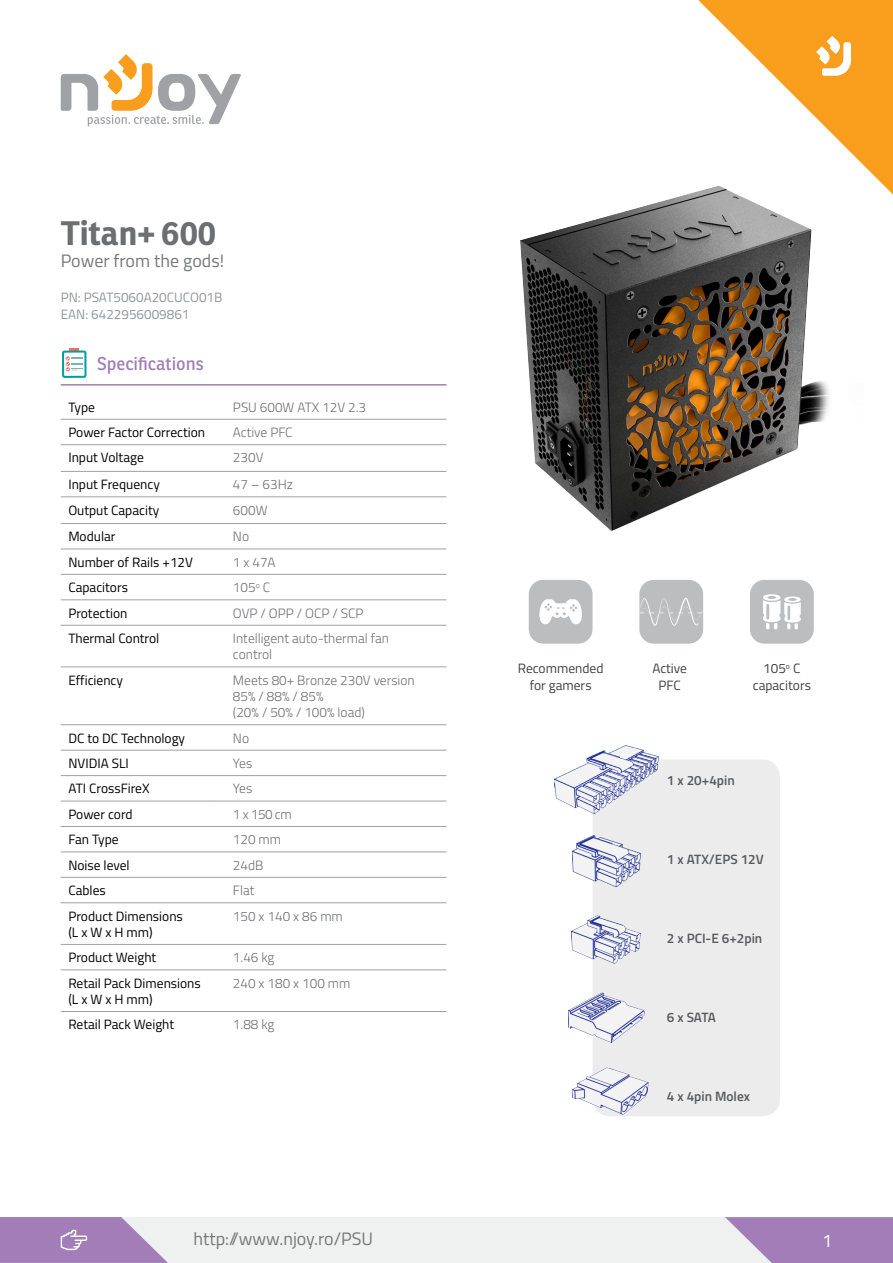
<style>
.page{position:relative;width:893px;height:1263px;background:#fff}
.page>*{position:absolute;margin:0;border:0;box-sizing:border-box;transform-origin:0 0}
.t1{font:700 33px "Ronnia";color:#6d6e71}
.t2{font:18px "Titillium";color:#777878}
.t3{font:18px "Ronnia";color:#a27db8}
.t4{font:18px "Titillium";color:#fff}
.t5{font:13.5px/16.2px "Titillium";color:#000}
.t6{font:300 13.5px/16.2px "Titillium";color:#6d6e71}
.t7{font:600 13.5px "Titillium";color:#58595b}
.t8{font:13.5px/16.5px "Titillium";color:#414042;text-align:center}
.t9{font:13.5px/17px "Titillium";color:#939598}
</style>
<div class="page">
<div style="left:0;top:1217px;width:893px;height:46px;background:#eff0f0"></div>
<svg style="left:725px;top:1217px;width:168px;height:46px;background:#ac8dbf"></svg>
<svg style="left:0;top:1217px;width:168px;height:46px;background:#ae8fc1"></svg>
<div style="left:593px;top:759px;width:187px;height:357px;background:#ececed;border-radius:18px"></div>
<img style="left:520px;top:191px;width:309px;height:340px">
<svg style="left:698px;top:0;width:195px;height:194px"></svg>
<svg style="left:61px;top:54px;width:180px;height:72px"></svg>
<hr style="left:61px;top:384px;width:385px;height:2px;background:#a27db8">
<hr style="left:61px;top:419px;width:155px;height:1px;background:#9fa1a4">
<hr style="left:216px;top:419px;width:230px;height:1px;background:#9fa1a4">
<hr style="left:61px;top:444px;width:155px;height:1px;background:#9fa1a4">
<hr style="left:216px;top:444px;width:230px;height:1px;background:#9fa1a4">
<hr style="left:61px;top:471px;width:155px;height:1px;background:#9fa1a4">
<hr style="left:216px;top:471px;width:230px;height:1px;background:#9fa1a4">
<hr style="left:61px;top:496px;width:155px;height:1px;background:#9fa1a4">
<hr style="left:216px;top:496px;width:230px;height:1px;background:#9fa1a4">
<hr style="left:61px;top:523px;width:155px;height:1px;background:#9fa1a4">
<hr style="left:216px;top:523px;width:230px;height:1px;background:#9fa1a4">
<hr style="left:61px;top:625px;width:155px;height:1px;background:#9fa1a4">
<hr style="left:216px;top:625px;width:230px;height:1px;background:#9fa1a4">
<hr style="left:61px;top:666px;width:155px;height:1px;background:#9fa1a4">
<hr style="left:216px;top:666px;width:230px;height:1px;background:#9fa1a4">
<hr style="left:61px;top:549px;width:155px;height:1px;background:#9fa1a4">
<hr style="left:216px;top:549px;width:230px;height:1px;background:#9fa1a4">
<hr style="left:61px;top:574px;width:155px;height:1px;background:#9fa1a4">
<hr style="left:216px;top:574px;width:230px;height:1px;background:#9fa1a4">
<hr style="left:61px;top:599px;width:155px;height:1px;background:#9fa1a4">
<hr style="left:216px;top:599px;width:230px;height:1px;background:#9fa1a4">
<hr style="left:61px;top:775px;width:155px;height:1px;background:#9fa1a4">
<hr style="left:216px;top:775px;width:230px;height:1px;background:#9fa1a4">
<hr style="left:61px;top:801px;width:155px;height:1px;background:#9fa1a4">
<hr style="left:216px;top:801px;width:230px;height:1px;background:#9fa1a4">
<hr style="left:61px;top:826px;width:155px;height:1px;background:#9fa1a4">
<hr style="left:216px;top:826px;width:230px;height:1px;background:#9fa1a4">
<hr style="left:61px;top:851px;width:155px;height:1px;background:#9fa1a4">
<hr style="left:216px;top:851px;width:230px;height:1px;background:#9fa1a4">
<hr style="left:61px;top:877px;width:155px;height:1px;background:#9fa1a4">
<hr style="left:216px;top:877px;width:230px;height:1px;background:#9fa1a4">
<hr style="left:61px;top:902px;width:155px;height:1px;background:#9fa1a4">
<hr style="left:216px;top:902px;width:230px;height:1px;background:#9fa1a4">
<hr style="left:61px;top:944px;width:155px;height:1px;background:#9fa1a4">
<hr style="left:216px;top:944px;width:230px;height:1px;background:#9fa1a4">
<hr style="left:61px;top:724px;width:155px;height:1px;background:#9fa1a4">
<hr style="left:216px;top:724px;width:230px;height:1px;background:#9fa1a4">
<hr style="left:61px;top:750px;width:155px;height:1px;background:#9fa1a4">
<hr style="left:216px;top:750px;width:230px;height:1px;background:#9fa1a4">
<hr style="left:61px;top:1011px;width:155px;height:1px;background:#9fa1a4">
<hr style="left:216px;top:1011px;width:230px;height:1px;background:#9fa1a4">
<hr style="left:61px;top:969px;width:155px;height:1px;background:#9fa1a4">
<hr style="left:216px;top:969px;width:230px;height:1px;background:#9fa1a4">
<div style="left:62px;top:350px;width:25px;height:28px;border:2px solid #009ea1;border-radius:2px"></div>
<svg style="left:66px;top:348px;width:17px;height:23px"></svg>
<div style="left:529px;top:580px;width:64px;height:64px;background:#bbbdbf;border-radius:14px"></div>
<div style="left:750px;top:580px;width:64px;height:64px;background:#bbbdbf;border-radius:14px"></div>
<div style="left:639px;top:580px;width:64px;height:64px;background:#bbbdbf;border-radius:14px"></div>
<svg style="left:639px;top:598px;width:65px;height:28px"></svg>
<img style="left:555px;top:746px;width:103px;height:67px">
<img style="left:572px;top:835px;width:68px;height:51px">
<img style="left:572px;top:915px;width:69px;height:48px">
<img style="left:568px;top:992px;width:76px;height:51px">
<svg style="left:763px;top:594px;width:38px;height:35px"></svg>
<svg style="left:539px;top:599px;width:43px;height:25px"></svg>
<img style="left:572px;top:1068px;width:77px;height:46px">
<h1 class="t1" style="left:61px;top:212px;width:157px">Titan+ 600</h1>
<h2 class="t2" style="left:61px;top:248px;width:165px">Power from the gods!</h2>
<p class="t9" style="left:61px;top:288px;width:163px">PN: PSAT5060A20CUCO01B<br>EAN: 6422956009861</p>
<h2 class="t3" style="left:97px;top:352px;width:108px">Specifications</h2>
<p class="t5" style="left:68px;top:398px;width:28px">Type</p>
<p class="t6" style="left:233px;top:398px;width:135px">PSU 600W ATX 12V 2.3</p>
<p class="t5" style="left:68px;top:424px;width:138px">Power Factor Correction</p>
<p class="t6" style="left:233px;top:424px;width:61px">Active PFC</p>
<p class="t5" style="left:68px;top:449px;width:77px">Input Voltage</p>
<p class="t6" style="left:233px;top:449px;width:32px">230V</p>
<p class="t5" style="left:68px;top:476px;width:93px">Input Frequency</p>
<p class="t6" style="left:233px;top:476px;width:62px">47 – 63Hz</p>
<p class="t5" style="left:68px;top:501px;width:92px">Output Capacity</p>
<p class="t6" style="left:233px;top:501px;width:36px">600W</p>
<p class="t5" style="left:68px;top:528px;width:49px">Modular</p>
<p class="t6" style="left:233px;top:528px;width:18px">No</p>
<p class="t5" style="left:68px;top:553px;width:126px">Number of Rails +12V</p>
<p class="t6" style="left:233px;top:553px;width:44px">1 x 47A</p>
<p class="t5" style="left:68px;top:579px;width:61px">Capacitors</p>
<p class="t6" style="left:233px;top:579px;width:39px">105<sup>o</sup> C</p>
<p class="t5" style="left:68px;top:604px;width:61px">Protection</p>
<p class="t6" style="left:233px;top:604px;width:132px">OVP / OPP / OCP / SCP</p>
<p class="t5" style="left:68px;top:629px;width:93px">Thermal Control</p>
<p class="t6" style="left:233px;top:629px;width:158px">Intelligent auto-thermal fan control</p>
<p class="t5" style="left:68px;top:671px;width:56px">Efficiency</p>
<p class="t6" style="left:233px;top:671px;width:183px">Meets 80+ Bronze 230V version<br>85% / 88% / 85%<br>(20% / 50% / 100% load)</p>
<p class="t5" style="left:68px;top:729px;width:118px">DC to DC Technology</p>
<p class="t6" style="left:233px;top:729px;width:18px">No</p>
<p class="t5" style="left:68px;top:754px;width:62px">NVIDIA SLI</p>
<p class="t6" style="left:233px;top:754px;width:21px">Yes</p>
<p class="t5" style="left:68px;top:780px;width:83px">ATI CrossFireX</p>
<p class="t6" style="left:233px;top:780px;width:21px">Yes</p>
<p class="t5" style="left:68px;top:805px;width:66px">Power cord</p>
<p class="t6" style="left:233px;top:805px;width:60px">1 x 150 cm</p>
<p class="t5" style="left:68px;top:831px;width:52px">Fan Type</p>
<p class="t6" style="left:233px;top:831px;width:50px">120 mm</p>
<p class="t5" style="left:68px;top:856px;width:63px">Noise level</p>
<p class="t6" style="left:233px;top:856px;width:32px">24dB</p>
<p class="t5" style="left:68px;top:882px;width:39px">Cables</p>
<p class="t6" style="left:233px;top:882px;width:23px">Flat</p>
<p class="t5" style="left:68px;top:907px;width:116px">Product Dimensions (L x W x H mm)</p>
<p class="t6" style="left:233px;top:907px;width:111px">150 x 140 x 86 mm</p>
<p class="t5" style="left:68px;top:949px;width:89px">Product Weight</p>
<p class="t6" style="left:233px;top:949px;width:43px">1.46 kg</p>
<p class="t5" style="left:68px;top:974px;width:134px">Retail Pack Dimensions (L x W x H mm)</p>
<p class="t6" style="left:233px;top:974px;width:119px">240 x 180 x 100 mm</p>
<p class="t5" style="left:68px;top:1016px;width:107px">Retail Pack Weight</p>
<p class="t6" style="left:233px;top:1016px;width:43px">1.88 kg</p>
<p class="t8" style="left:518px;top:659px;width:87px">Recommended for gamers</p>
<p class="t8" style="left:652px;top:659px;width:36px">Active<br>PFC</p>
<p class="t8" style="left:753px;top:659px;width:60px">105<sup>o</sup> C capacitors</p>
<p class="t7" style="left:667px;top:770px;width:69px">1 x 20+4pin</p>
<p class="t7" style="left:667px;top:849px;width:98px">1 x ATX/EPS 12V</p>
<p class="t7" style="left:667px;top:928px;width:97px">2 x PCI-E 6+2pin</p>
<p class="t7" style="left:667px;top:1007px;width:51px">6 x SATA</p>
<p class="t7" style="left:667px;top:1086px;width:85px">4 x 4pin Molex</p>
<h2 class="t2" style="left:193px;top:1225px;width:181px">http://www.njoy.ro/PSU</h2>
<h2 class="t4" style="left:822px;top:1227px;width:12px">1</h2>
</div>
